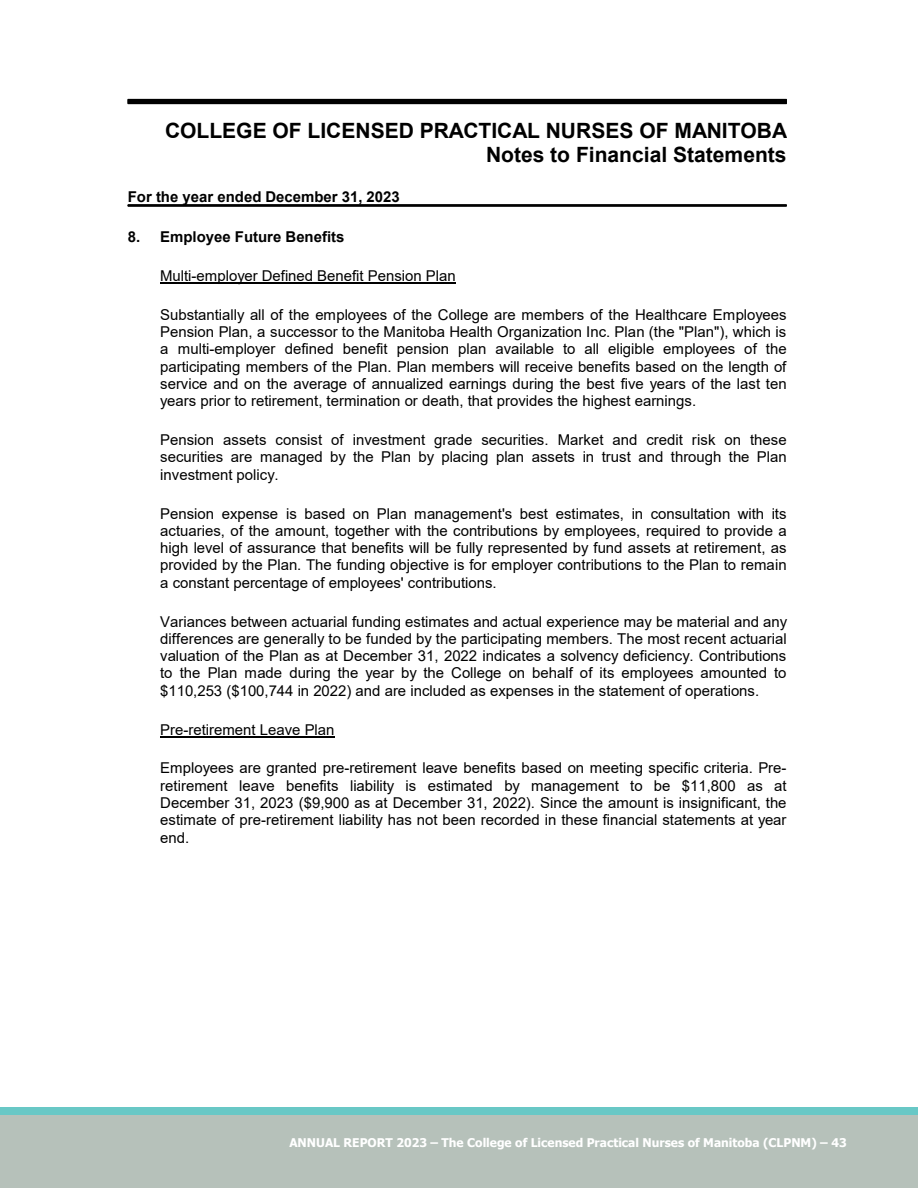
<style>
.page{position:relative;width:918px;height:1188px;background:#fff}
.page>*{position:absolute;margin:0;border:0;box-sizing:border-box;transform-origin:0 0}
.t1{font:700 21px/24.2px "Arial";color:#000;text-align:right}
.t2{font:15px/17.2px "Arial";color:#000;text-align:justify}
.t3{font:700 15px "Arial";color:#000}
.t4{font:700 12px "Tahoma";color:#fff}
</style>
<div class="page">
<div style="left:0;top:1107px;width:918px;height:81px;background:#68c8c6"></div>
<div style="left:0;top:1115px;width:918px;height:73px;background:#b6c1ba"></div>
<hr style="left:128px;top:99px;width:659px;height:1px;background:#000">
<hr style="left:128px;top:100px;width:659px;height:1px;background:#000">
<hr style="left:128px;top:101px;width:659px;height:1px;background:#000">
<hr style="left:128px;top:102px;width:659px;height:1px;background:#000">
<hr style="left:128px;top:103px;width:659px;height:1px;background:#000">
<hr style="left:128px;top:205px;width:659px;height:1px;background:#000">
<hr style="left:128px;top:206px;width:659px;height:1px;background:#000">
<hr style="left:160px;top:283px;width:296px;height:1px;background:#000">
<hr style="left:160px;top:736px;width:174px;height:1px;background:#000">
<h1 class="t1" style="left:165px;top:118px;width:624px">COLLEGE OF LICENSED PRACTICAL NURSES OF MANITOBA<br>Notes to Financial Statements</h1>
<p class="t3" style="left:128px;top:186px;width:273px">For the year ended December 31, 2023</p>
<p class="t3" style="left:128px;top:226px;width:218px">8. Employee Future Benefits</p>
<p class="t2" style="left:160px;top:267px;width:297px">Multi-employer Defined Benefit Pension Plan</p>
<p class="t2" style="left:160px;top:306px;width:628px">Substantially all of the employees of the College are members of the Healthcare Employees Pension Plan, a successor to the Manitoba Health Organization Inc. Plan (the "Plan"), which is a multi-employer defined benefit pension plan available to all eligible employees of the participating members of the Plan. Plan members will receive benefits based on the length of service and on the average of annualized earnings during the best five years of the last ten years prior to retirement, termination or death, that provides the highest earnings.</p>
<p class="t2" style="left:160px;top:431px;width:628px">Pension assets consist of investment grade securities. Market and credit risk on these securities are managed by the Plan by placing plan assets in trust and through the Plan investment policy.</p>
<p class="t2" style="left:160px;top:505px;width:628px">Pension expense is based on Plan management's best estimates, in consultation with its actuaries, of the amount, together with the contributions by employees, required to provide a high level of assurance that benefits will be fully represented by fund assets at retirement, as provided by the Plan. The funding objective is for employer contributions to the Plan to remain a constant percentage of employees' contributions.</p>
<p class="t2" style="left:160px;top:613px;width:629px">Variances between actuarial funding estimates and actual experience may be material and any differences are generally to be funded by the participating members. The most recent actuarial valuation of the Plan as at December 31, 2022 indicates a solvency deficiency. Contributions to the Plan made during the year by the College on behalf of its employees amounted to $110,253 ($100,744 in 2022) and are included as expenses in the statement of operations.</p>
<p class="t2" style="left:160px;top:721px;width:176px">Pre-retirement Leave Plan</p>
<p class="t2" style="left:160px;top:759px;width:628px">Employees are granted pre-retirement leave benefits based on meeting specific criteria. Pre&shy;retirement leave benefits liability is estimated by management to be $11,800 as at December 31, 2023 ($9,900 as at December 31, 2022). Since the amount is insignificant, the estimate of pre-retirement liability has not been recorded in these financial statements at year end.</p>
<p class="t4" style="left:289px;top:1135px;width:559px">ANNUAL REPORT 2023 – The College of Licensed Practical Nurses of Manitoba (CLPNM) – 43</p>
</div>
